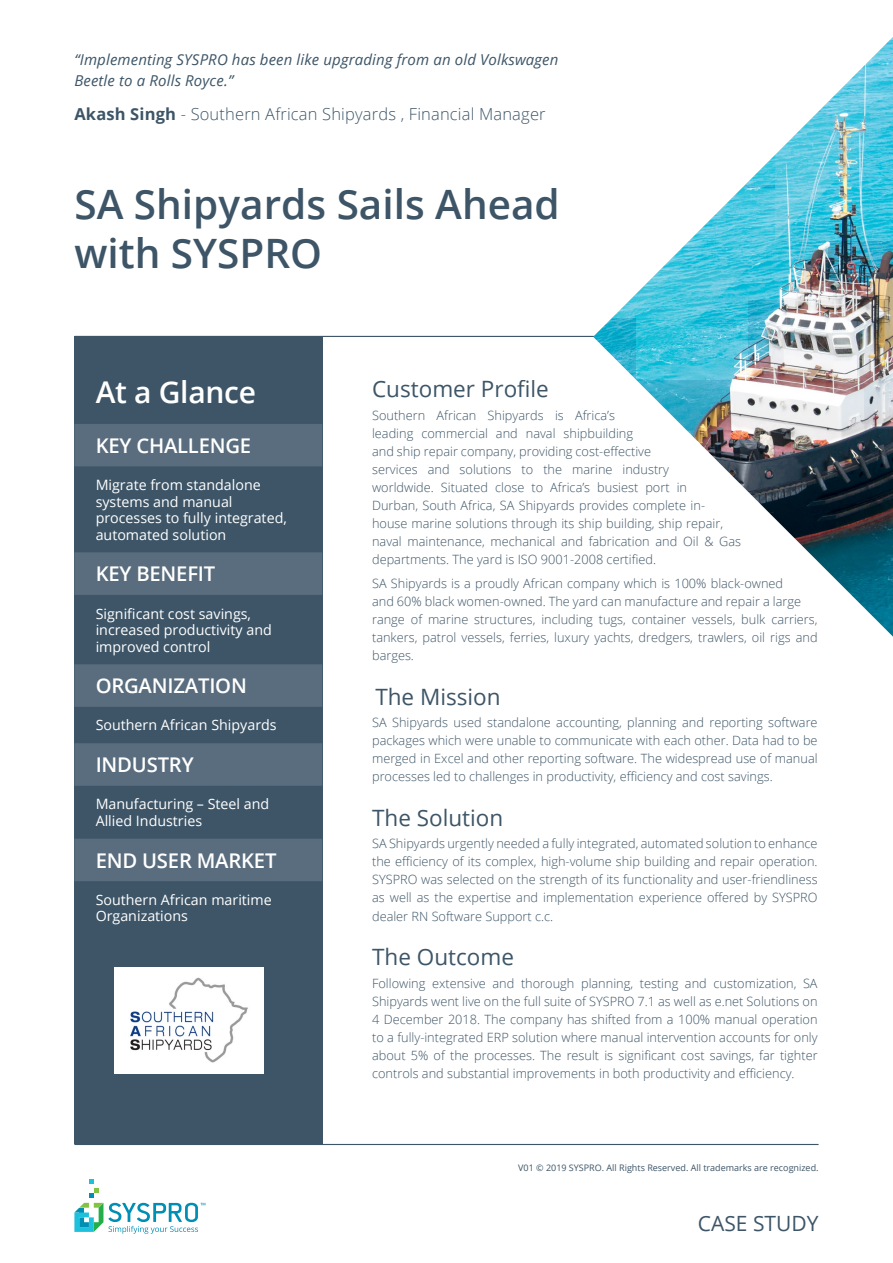
<style>
.page{position:relative;width:893px;height:1263px;background:#fff}
.page>*{position:absolute;margin:0;border:0;box-sizing:border-box;transform-origin:0 0}
.t1{font:600 40.5px/49.5px "Open Sans";color:#3d5567}
.t2{font:600 30px "Open Sans";letter-spacing:-.01em;color:#fff}
.t3{font:22.5px "Open Sans";color:#3d5567}
.t4{font:21px "Open Sans";color:#3d5567}
.t5{font:600 20.25px "Open Sans";letter-spacing:-.01em;color:#fff}
.t6{font:300 16.5px "Open Sans";letter-spacing:.01em;color:#3d5567}
.t7{font:italic 15px/21px "Open Sans";letter-spacing:.01em;color:#3d5567}
.t8{font:14.25px/16.5px "Open Sans";color:#fff}
.t9{font:300 12.75px/18px "Open Sans";color:#3d5567;text-align:justify}
.t10{font:9px "Open Sans";color:#3d5567}
.s1{font-weight:700}
</style>
<div class="page">
<div style="left:74px;top:337px;width:249px;height:807px;background:#3d5567"></div>
<hr style="left:74px;top:1144px;width:745px;height:1px;background:#3d5567">
<hr style="left:74px;top:336px;width:526px;height:1px;background:#3d5567">
<svg style="left:74px;top:424px;width:248px;height:457px"></svg>
<div style="left:115px;top:967px;width:149px;height:107px;background:#fff"></div>
<img style="left:130px;top:977px;width:118px;height:86px">
<svg style="left:74px;top:1179px;width:131px;height:55px"></svg>
<img style="left:636px;top:380px;width:257px;height:257px">
<img style="left:519px;top:37px;width:374px;height:343px">
<p class="t7" style="left:74px;top:49px;width:486px">“Implementing SYSPRO has been like upgrading from an old Volkswagen<br>Beetle to a Rolls Royce.”</p>
<p class="t6" style="left:74px;top:103px;width:473px"><span class="s1">Akash Singh</span> - Southern African Shipyards , Financial Manager</p>
<h1 class="t1" style="left:74px;top:178px;width:487px">SA Shipyards Sails Ahead with SYSPRO</h1>
<h2 class="t2" style="left:96px;top:371px;width:162px">At a Glance</h2>
<h3 class="t5" style="left:96px;top:432px;width:157px">KEY CHALLENGE</h3>
<p class="t8" style="left:96px;top:476px;width:193px">Migrate from standalone systems and manual processes to fully integrated, automated solution</p>
<h3 class="t5" style="left:96px;top:560px;width:121px">KEY BENEFIT</h3>
<p class="t8" style="left:96px;top:605px;width:178px">Significant cost savings, increased productivity and improved control</p>
<h3 class="t5" style="left:96px;top:672px;width:153px">ORGANIZATION</h3>
<p class="t8" style="left:96px;top:717px;width:183px">Southern African Shipyards</p>
<h3 class="t5" style="left:96px;top:751px;width:100px">INDUSTRY</h3>
<p class="t8" style="left:96px;top:796px;width:175px">Manufacturing – Steel and<br>Allied Industries</p>
<h3 class="t5" style="left:96px;top:846px;width:182px">END USER MARKET</h3>
<p class="t8" style="left:96px;top:891px;width:178px">Southern African maritime<br>Organizations</p>
<h3 class="t3" style="left:372px;top:374px;width:178px">Customer Profile</h3>
<p class="t9" style="left:372px;top:406px;width:371px;text-align:left">Southern African Shipyards is Africa’s<br>leading commercial and naval shipbuilding<br>and ship repair company, providing cost-effective<br>services and solutions to the marine industry<br>worldwide. Situated close to Africa’s busiest port in<br>Durban, South Africa, SA Shipyards provides complete in&shy;house marine solutions through its ship building, ship repair, naval maintenance, mechanical and fabrication and Oil &amp; Gas departments. The yard is ISO 9001-2008 certified.</p>
<p class="t9" style="left:372px;top:574px;width:447px;text-align:left">SA Shipyards is a proudly African company which is 100% black-owned<br>and 60% black women-owned. The yard can manufacture and repair a large range of marine structures, including tugs, container vessels, bulk carriers, tankers, patrol vessels, ferries, luxury yachts, dredgers, trawlers, oil rigs and barges.</p>
<h3 class="t3" style="left:375px;top:681px;width:127px">The Mission</h3>
<p class="t9" style="left:372px;top:713px;width:447px">SA Shipyards used standalone accounting, planning and reporting software packages which were unable to communicate with each other. Data had to be merged in Excel and other reporting software. The widespread use of manual processes led to challenges in productivity, efficiency and cost savings.</p>
<h3 class="t3" style="left:372px;top:803px;width:133px">The Solution</h3>
<p class="t9" style="left:372px;top:834px;width:447px">SA Shipyards urgently needed a fully integrated, automated solution to enhance the efficiency of its complex, high-volume ship building and repair operation.<br>SYSPRO was selected on the strength of its functionality and user-friendliness as well as the expertise and implementation experience offered by SYSPRO dealer RN Software Support c.c.</p>
<h3 class="t3" style="left:372px;top:942px;width:143px">The Outcome</h3>
<p class="t9" style="left:372px;top:974px;width:447px">Following extensive and thorough planning, testing and customization, SA Shipyards went live on the full suite of SYSPRO 7.1 as well as e.net Solutions on 4 December 2018. The company has shifted from a 100% manual operation to a fully-integrated ERP solution where manual intervention accounts for only about 5% of the processes. The result is significant cost savings, far tighter controls and substantial improvements in both productivity and efficiency.</p>
<p class="t10" style="left:518px;top:1161px;width:302px">V01 © 2019 SYSPRO. All Rights Reserved. All trademarks are recognized.</p>
<h3 class="t4" style="left:698px;top:1209px;width:122px">CASE STUDY</h3>
</div>
